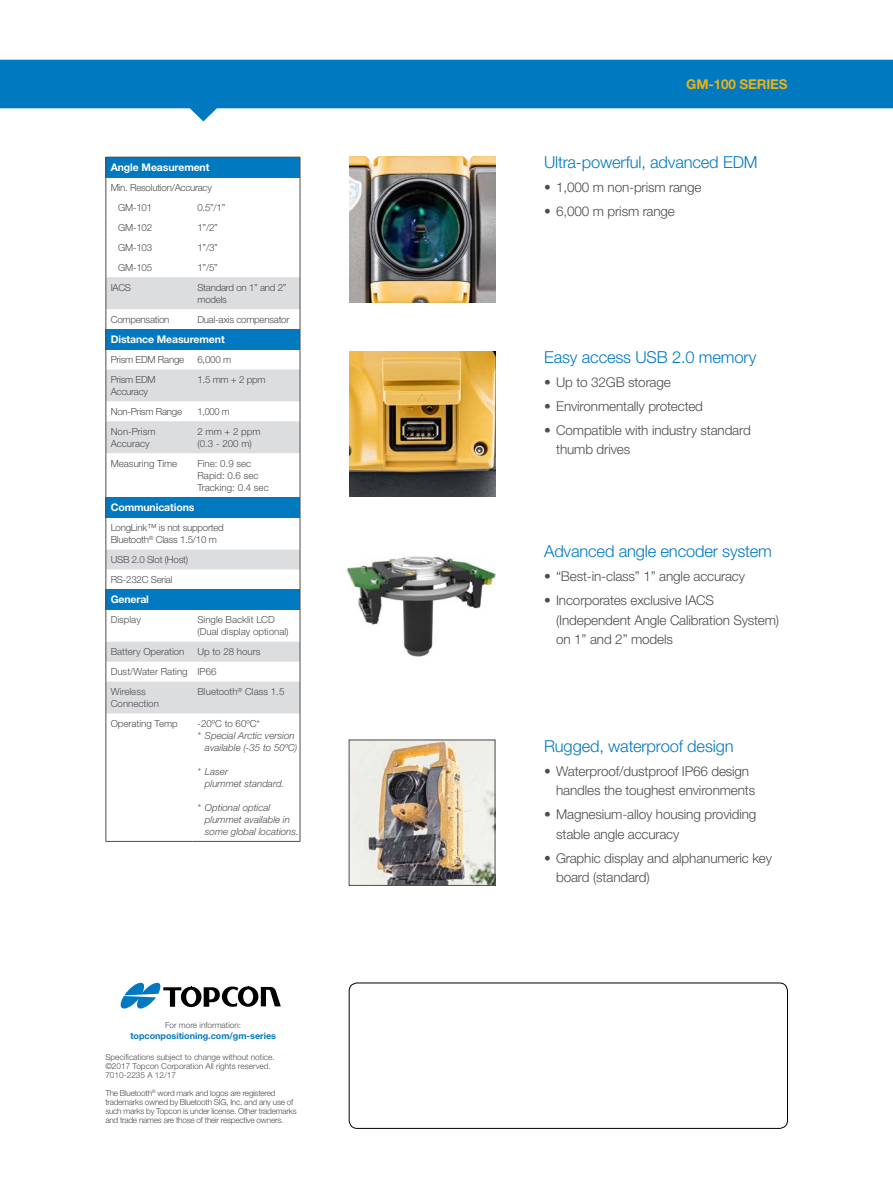
<style>
.page{position:relative;width:893px;height:1188px;background:#fff}
.page>*{position:absolute;margin:0;border:0;box-sizing:border-box;transform-origin:0 0}
.t1{font:300 16.5px "Helvetica Neue LTW1 G";letter-spacing:-.01em;color:#0079c1}
.t2{font:300 13.5px/19.5px "Helvetica Neue LTW1 G";letter-spacing:-.01em;color:#4d4d4f}
.t3{font:700 13.5px "Helvetica Neue LTW1 G";letter-spacing:-.01em;color:#eeb111}
.t4{font:700 10.5px "Helvetica Neue LTW1 G";letter-spacing:-.01em;color:#fff}
.t5{font:300 9.75px/12px "Helvetica Neue LTW1 G";letter-spacing:-.025em;color:#4d4d4f}
.t6{font:300 9.75px/12px "Helvetica Neue LTW1 G";color:#4d4d4f}
.t7{font:italic 300 9.75px/12px "Helvetica Neue LTW1 G";color:#4d4d4f}
.t8{font:300 9.75px "Helvetica Neue LTW1 G";letter-spacing:-.025em;color:#4d4d4f;scale:.95 1}
.t9{font:700 9px "Helvetica Neue LTW1 G";color:#0079c1}
.t10{font:300 8.25px/9px "Helvetica Neue LTW1 G";letter-spacing:-.03em;color:#4d4d4f}
.t11{font:300 8.25px/9px "Helvetica Neue LTW1 G";color:#4d4d4f}
</style>
<div class="page">
<svg style="left:0;top:60px;width:893px;height:61px;fill:#0079c1"></svg>
<div style="left:349px;top:983px;width:439px;height:146px;border:1px solid #000;border-radius:8px"></div>
<svg style="left:120px;top:983px;width:161px;height:26px"></svg>
<div style="left:106px;top:157px;width:194px;height:21px;background:#0079c1"></div>
<svg style="left:107px;top:277px;width:193px;height:436px"></svg>
<div style="left:106px;top:329px;width:194px;height:21px;background:#0079c1"></div>
<div style="left:106px;top:497px;width:194px;height:21px;background:#0079c1"></div>
<div style="left:106px;top:589px;width:194px;height:21px;background:#0079c1"></div>
<hr style="left:106px;top:157px;width:87px;height:1px;background:#4d4d4f">
<hr style="left:193px;top:157px;width:107px;height:1px;background:#4d4d4f">
<svg style="left:106px;top:157px;width:1px;height:120px"></svg>
<svg style="left:300px;top:157px;width:1px;height:120px"></svg>
<hr style="left:106px;top:277px;width:1px;height:32px;background:#4d4d4f">
<hr style="left:300px;top:277px;width:1px;height:32px;background:#4d4d4f">
<svg style="left:106px;top:309px;width:1px;height:60px"></svg>
<svg style="left:300px;top:309px;width:1px;height:60px"></svg>
<hr style="left:106px;top:369px;width:1px;height:32px;background:#4d4d4f">
<hr style="left:300px;top:369px;width:1px;height:32px;background:#4d4d4f">
<svg style="left:106px;top:401px;width:1px;height:20px"></svg>
<svg style="left:300px;top:401px;width:1px;height:20px"></svg>
<hr style="left:106px;top:421px;width:1px;height:32px;background:#4d4d4f">
<hr style="left:300px;top:421px;width:1px;height:32px;background:#4d4d4f">
<hr style="left:106px;top:453px;width:1px;height:44px;background:#4d4d4f">
<hr style="left:300px;top:453px;width:1px;height:44px;background:#4d4d4f">
<svg style="left:106px;top:497px;width:1px;height:21px"></svg>
<svg style="left:300px;top:497px;width:1px;height:21px"></svg>
<hr style="left:106px;top:518px;width:1px;height:32px;background:#4d4d4f">
<hr style="left:300px;top:518px;width:1px;height:32px;background:#4d4d4f">
<svg style="left:106px;top:550px;width:1px;height:60px"></svg>
<svg style="left:300px;top:550px;width:1px;height:60px"></svg>
<hr style="left:106px;top:610px;width:1px;height:32px;background:#4d4d4f">
<hr style="left:300px;top:610px;width:1px;height:32px;background:#4d4d4f">
<svg style="left:106px;top:642px;width:1px;height:40px"></svg>
<svg style="left:300px;top:642px;width:1px;height:40px"></svg>
<hr style="left:106px;top:682px;width:1px;height:31px;background:#4d4d4f">
<hr style="left:300px;top:682px;width:1px;height:31px;background:#4d4d4f">
<hr style="left:106px;top:713px;width:1px;height:128px;background:#4d4d4f">
<hr style="left:300px;top:713px;width:1px;height:128px;background:#4d4d4f">
<hr style="left:106px;top:841px;width:87px;height:1px;background:#4d4d4f">
<hr style="left:193px;top:841px;width:107px;height:1px;background:#4d4d4f">
<img style="left:349px;top:351px;width:146px;height:146px">
<img style="left:349px;top:157px;width:146px;height:145px">
<img style="left:351px;top:742px;width:142px;height:142px">
<div style="left:349px;top:740px;width:146px;height:146px;border:1px solid #4d4d4f"></div>
<img style="left:347px;top:556px;width:148px;height:101px">
<p class="t4" style="left:111px;top:161px;width:100px">Angle Measurement</p>
<p class="t5" style="left:118px;top:178px;width:95px;line-height:20px;text-indent:-7px">Min. Resolution/Accuracy<br>GM-101</p>
<p class="t5" style="left:197px;top:201px;width:29px">0.5”/1”</p>
<p class="t5" style="left:118px;top:221px;width:35px">GM-102</p>
<p class="t5" style="left:197px;top:221px;width:22px">1”/2”</p>
<p class="t5" style="left:118px;top:241px;width:35px">GM-103</p>
<p class="t5" style="left:197px;top:241px;width:22px">1”/3”</p>
<p class="t5" style="left:118px;top:261px;width:35px">GM-105</p>
<p class="t5" style="left:197px;top:261px;width:22px">1”/5”</p>
<p class="t5" style="left:111px;top:281px;width:22px">IACS</p>
<p class="t5" style="left:197px;top:281px;width:91px">Standard on 1” and 2” models</p>
<p class="t5" style="left:111px;top:313px;width:60px">Compensation</p>
<p class="t5" style="left:197px;top:313px;width:93px">Dual-axis compensator</p>
<p class="t4" style="left:111px;top:333px;width:115px">Distance Measurement</p>
<p class="t5" style="left:111px;top:353px;width:75px">Prism EDM Range</p>
<p class="t5" style="left:197px;top:353px;width:35px">6,000 m</p>
<p class="t5" style="left:111px;top:373px;width:46px">Prism EDM<br>Accuracy</p>
<p class="t5" style="left:197px;top:373px;width:70px">1.5 mm + 2 ppm</p>
<p class="t5" style="left:111px;top:405px;width:73px">Non-Prism Range</p>
<p class="t8" style="left:197px;top:405px;width:35px">1,000 m</p>
<p class="t6" style="left:111px;top:425px;width:46px">Non-Prism<br>Accuracy</p>
<p class="t5" style="left:197px;top:425px;width:65px">2 mm + 2 ppm (0.3 - 200 m)</p>
<p class="t6" style="left:111px;top:457px;width:68px">Measuring Time</p>
<p class="t6" style="left:197px;top:457px;width:73px">Fine: 0.9 sec<br>Rapid: 0.6 sec<br>Tracking: 0.4 sec</p>
<p class="t4" style="left:111px;top:501px;width:85px">Communications</p>
<p class="t5" style="left:111px;top:522px;width:115px">LongLink™ is not supported<br>Bluetooth<sup>®</sup> Class 1.5/10 m</p>
<p class="t5" style="left:111px;top:549px;width:79px;line-height:20px">USB 2.0 Slot (Host)<br>RS-232C Serial</p>
<p class="t4" style="left:111px;top:593px;width:40px">General</p>
<p class="t6" style="left:111px;top:614px;width:32px">Display</p>
<p class="t6" style="left:197px;top:614px;width:93px">Single Backlit LCD (Dual display optional)</p>
<p class="t6" style="left:111px;top:646px;width:75px">Battery Operation</p>
<p class="t6" style="left:111px;top:642px;width:151px;line-height:20px;text-indent:87px">Up to 28 hours<br>Dust/Water Rating IP66<br>Wireless</p>
<p class="t6" style="left:111px;top:698px;width:50px">Connection</p>
<p class="t6" style="left:197px;top:686px;width:88px">Bluetooth<sup>®</sup> Class 1.5</p>
<p class="t6" style="left:111px;top:717px;width:69px">Operating Temp</p>
<p class="t6" style="left:197px;top:717px;width:64px">-20ºC to 60ºC*</p>
<p class="t7" style="left:197px;top:729px;width:102px;text-align:right">* Special Arctic version available (-35 to 50ºC)</p>
<p class="t7" style="left:205px;top:765px;width:81px;text-indent:-7px">* Laser<br>plummet standard.</p>
<p class="t7" style="left:205px;top:801px;width:95px;text-indent:-7px">* Optional optical plummet available in some global locations.</p>
<p class="t11" style="left:165px;top:1021px;width:77px">For more information:</p>
<p class="t9" style="left:130px;top:1030px;width:147px">topconpositioning.com/gm-series</p>
<p class="t11" style="left:105px;top:1053px;width:171px">Specifications subject to change without notice. ©2017 Topcon Corporation All rights reserved.<br>7010-2235 A 12/17</p>
<p class="t10" style="left:105px;top:1089px;width:193px">The Bluetooth<sup>®</sup> word mark and logos are registered trademarks owned by Bluetooth SIG, Inc. and any use of such marks by Topcon is under license. Other trademarks and trade names are those of their respective owners.</p>
<p class="t3" style="left:686px;top:75px;width:103px">GM-100 SERIES</p>
<p class="t1" style="left:544px;top:152px;width:215px">Ultra-powerful, advanced EDM</p>
<p class="t2" style="left:544px;top:178px;width:159px">• 1,000 m non-prism range</p>
<p class="t2" style="left:544px;top:202px;width:132px">• 6,000 m prism range</p>
<p class="t1" style="left:544px;top:347px;width:214px">Easy access USB 2.0 memory</p>
<p class="t2" style="left:544px;top:372px;width:128px">• Up to 32GB storage</p>
<p class="t2" style="left:544px;top:396px;width:160px">• Environmentally protected</p>
<p class="t2" style="left:556px;top:420px;width:196px;text-indent:-12px">• Compatible with industry standard thumb drives</p>
<p class="t1" style="left:544px;top:541px;width:229px">Advanced angle encoder system</p>
<p class="t2" style="left:544px;top:567px;width:202px">• “Best-in-class” 1” angle accuracy</p>
<p class="t2" style="left:556px;top:591px;width:225px;text-indent:-12px">• Incorporates exclusive IACS (Independent Angle Calibration System) on 1” and 2” models</p>
<p class="t1" style="left:544px;top:736px;width:191px">Rugged, waterproof design</p>
<p class="t2" style="left:556px;top:761px;width:201px;text-indent:-12px">• Waterproof/dustproof IP66 design handles the toughest environments</p>
<p class="t2" style="left:556px;top:804px;width:202px;text-indent:-12px">• Magnesium-alloy housing providing stable angle accuracy</p>
<p class="t2" style="left:556px;top:848px;width:217px;text-indent:-12px">• Graphic display and alphanumeric key board (standard)</p>
</div>
